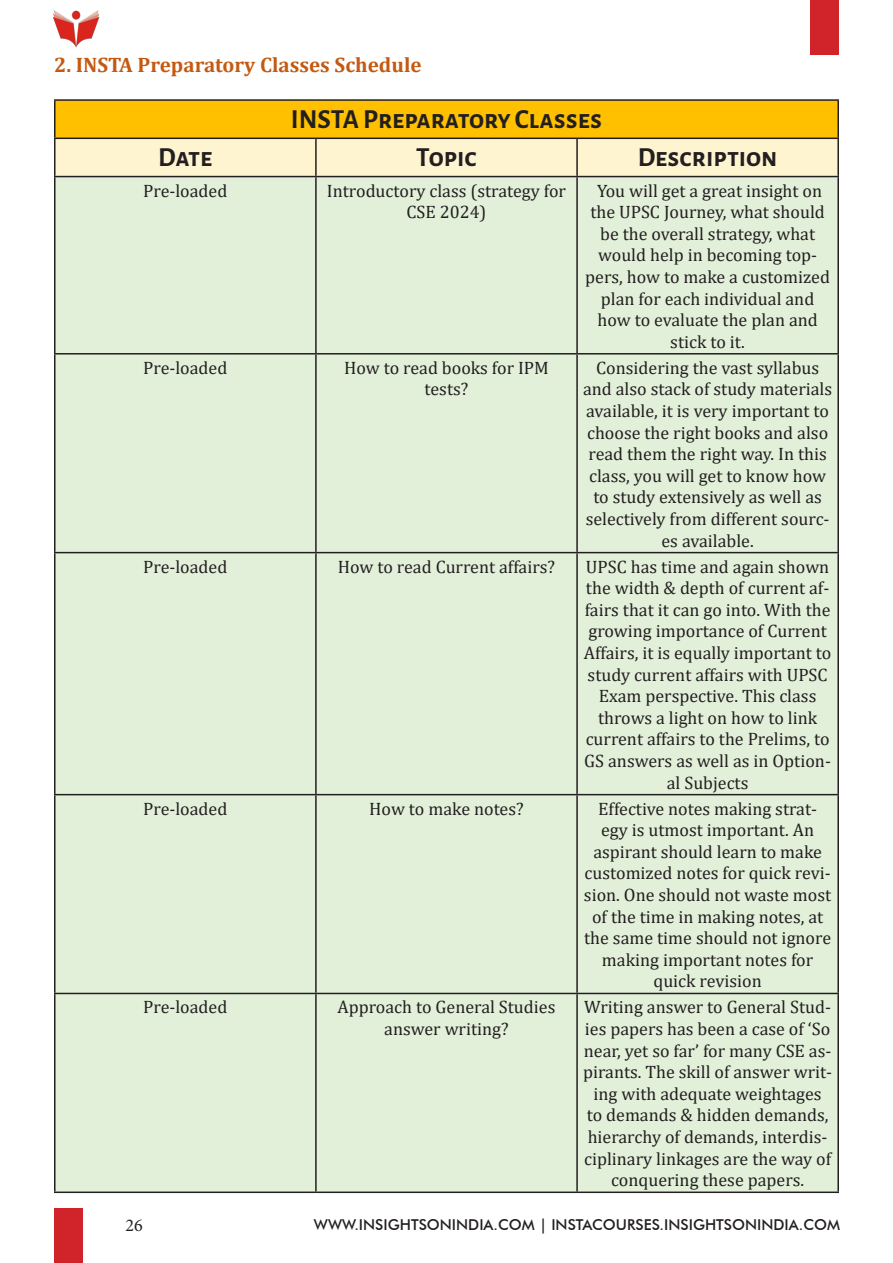
<style>
.page{position:relative;width:893px;height:1263px;background:#fff}
.page>*{position:absolute;margin:0;border:0;box-sizing:border-box;transform-origin:0 0}
.t1{font:700 27px "Alegreya Sans SC";color:#231f20}
.t2{font:700 21px "Cambria";color:#c45911}
.t3{font:18px/21.6px "Cambria";color:#231f20;text-align:center}
.t4{font:18px "Minion Pro";color:#231f20}
.t5{font:500 15px "Futura BT";color:#231f20}
</style>
<div class="page">
<div style="left:54px;top:1209px;width:28px;height:54px;background:#d1232a"></div>
<div style="left:810px;top:0;width:29px;height:54px;background:#d1232a"></div>
<img style="left:53px;top:10px;width:47px;height:38px">
<div style="left:55px;top:100px;width:783px;height:38px;background:#ffc000"></div>
<div style="left:56px;top:139px;width:781px;height:37px;background:#fef4cf"></div>
<div style="left:56px;top:177px;width:781px;height:1014px;background:#e2f0da"></div>
<hr style="left:54px;top:177px;width:2px;height:176px;background:#231f20">
<hr style="left:315px;top:177px;width:2px;height:176px;background:#231f20">
<hr style="left:576px;top:177px;width:2px;height:176px;background:#231f20">
<hr style="left:837px;top:177px;width:2px;height:176px;background:#231f20">
<hr style="left:54px;top:353px;width:262px;height:1px;background:#231f20">
<hr style="left:54px;top:354px;width:2px;height:198px;background:#231f20">
<hr style="left:316px;top:353px;width:261px;height:1px;background:#231f20">
<hr style="left:315px;top:354px;width:2px;height:198px;background:#231f20">
<hr style="left:577px;top:353px;width:262px;height:1px;background:#231f20">
<hr style="left:576px;top:354px;width:2px;height:198px;background:#231f20">
<hr style="left:837px;top:354px;width:2px;height:198px;background:#231f20">
<hr style="left:54px;top:552px;width:262px;height:1px;background:#231f20">
<hr style="left:54px;top:553px;width:2px;height:241px;background:#231f20">
<hr style="left:316px;top:552px;width:261px;height:1px;background:#231f20">
<hr style="left:315px;top:553px;width:2px;height:241px;background:#231f20">
<hr style="left:577px;top:552px;width:262px;height:1px;background:#231f20">
<hr style="left:576px;top:553px;width:2px;height:241px;background:#231f20">
<hr style="left:837px;top:553px;width:2px;height:241px;background:#231f20">
<hr style="left:54px;top:794px;width:262px;height:1px;background:#231f20">
<hr style="left:54px;top:795px;width:2px;height:198px;background:#231f20">
<hr style="left:316px;top:794px;width:261px;height:1px;background:#231f20">
<hr style="left:315px;top:795px;width:2px;height:198px;background:#231f20">
<hr style="left:577px;top:794px;width:262px;height:1px;background:#231f20">
<hr style="left:576px;top:795px;width:2px;height:198px;background:#231f20">
<hr style="left:837px;top:795px;width:2px;height:198px;background:#231f20">
<hr style="left:54px;top:993px;width:262px;height:1px;background:#231f20">
<hr style="left:54px;top:994px;width:2px;height:197px;background:#231f20">
<hr style="left:316px;top:993px;width:261px;height:1px;background:#231f20">
<hr style="left:315px;top:994px;width:2px;height:197px;background:#231f20">
<hr style="left:577px;top:993px;width:262px;height:1px;background:#231f20">
<hr style="left:576px;top:994px;width:2px;height:197px;background:#231f20">
<hr style="left:837px;top:994px;width:2px;height:197px;background:#231f20">
<hr style="left:54px;top:1191px;width:262px;height:2px;background:#231f20">
<hr style="left:316px;top:1191px;width:261px;height:2px;background:#231f20">
<hr style="left:577px;top:1191px;width:262px;height:2px;background:#231f20">
<hr style="left:316px;top:138px;width:261px;height:1px;background:#231f20">
<hr style="left:316px;top:176px;width:261px;height:1px;background:#231f20">
<hr style="left:837px;top:101px;width:2px;height:37px;background:#231f20">
<hr style="left:577px;top:138px;width:262px;height:1px;background:#231f20">
<hr style="left:576px;top:139px;width:2px;height:37px;background:#231f20">
<hr style="left:837px;top:139px;width:2px;height:37px;background:#231f20">
<hr style="left:577px;top:176px;width:262px;height:1px;background:#231f20">
<hr style="left:54px;top:99px;width:262px;height:2px;background:#231f20">
<hr style="left:54px;top:101px;width:2px;height:37px;background:#231f20">
<hr style="left:316px;top:99px;width:261px;height:2px;background:#231f20">
<hr style="left:577px;top:99px;width:262px;height:2px;background:#231f20">
<hr style="left:54px;top:138px;width:262px;height:1px;background:#231f20">
<hr style="left:54px;top:139px;width:2px;height:37px;background:#231f20">
<hr style="left:315px;top:139px;width:2px;height:37px;background:#231f20">
<hr style="left:54px;top:176px;width:262px;height:1px;background:#231f20">
<p class="t2" style="left:54px;top:50px;width:369px">2. INSTA Preparatory Classes Schedule</p>
<p class="t1" style="left:291px;top:99px;width:313px">INSTA Preparatory Classes</p>
<p class="t1" style="left:158px;top:137px;width:56px">Date</p>
<p class="t1" style="left:416px;top:137px;width:62px">Topic</p>
<p class="t1" style="left:638px;top:137px;width:141px">Description</p>
<p class="t3" style="left:143px;top:180px;width:86px">Pre-loaded</p>
<p class="t3" style="left:327px;top:180px;width:241px">Introductory class (strategy for<br>CSE 2024)</p>
<p class="t3" style="left:585px;top:180px;width:246px">You will get a great insight on the UPSC Journey, what should be the overall strategy, what would help in becoming top&shy;pers, how to make a customized plan for each individual and how to evaluate the plan and stick to it.</p>
<p class="t3" style="left:143px;top:357px;width:86px">Pre-loaded</p>
<p class="t3" style="left:344px;top:357px;width:206px">How to read books for IPM tests?</p>
<p class="t3" style="left:583px;top:357px;width:251px">Considering the vast syllabus and also stack of study materials available, it is very important to choose the right books and also read them the right way. In this class, you will get to know how to study extensively as well as selectively from different sourc&shy;es available.</p>
<p class="t3" style="left:143px;top:556px;width:86px">Pre-loaded</p>
<p class="t3" style="left:338px;top:556px;width:219px">How to read Current affairs?</p>
<p class="t3" style="left:584px;top:556px;width:249px">UPSC has time and again shown the width &amp; depth of current af&shy;fairs that it can go into. With the growing importance of Current<br>Affairs, it is equally important to study current affairs with UPSC<br>Exam perspective. This class throws a light on how to link current affairs to the Prelims, to<br>GS answers as well as in Option&shy;al Subjects</p>
<p class="t3" style="left:143px;top:798px;width:86px">Pre-loaded</p>
<p class="t3" style="left:369px;top:798px;width:156px">How to make notes?</p>
<p class="t3" style="left:584px;top:798px;width:249px">Effective notes making strat&shy;egy is utmost important. An aspirant should learn to make customized notes for quick revi&shy;sion. One should not waste most of the time in making notes, at the same time should not ignore making important notes for quick revision</p>
<p class="t3" style="left:143px;top:996px;width:86px">Pre-loaded</p>
<p class="t3" style="left:338px;top:996px;width:219px">Approach to General Studies answer writing?</p>
<p class="t3" style="left:583px;top:996px;width:251px">Writing answer to General Stud&shy;ies papers has been a case of ‘So near, yet so far’ for many CSE as&shy;pirants. The skill of answer writ&shy;ing with adequate weightages<br>to demands &amp; hidden demands, hierarchy of demands, interdis&shy;ciplinary linkages are the way of conquering these papers.</p>
<p class="t4" style="left:125px;top:1213px;width:19px">26</p>
<p class="t5" style="left:314px;top:1215px;width:528px">WWW.INSIGHTSONINDIA.COM | INSTACOURSES.INSIGHTSONINDIA.COM</p>
</div>
